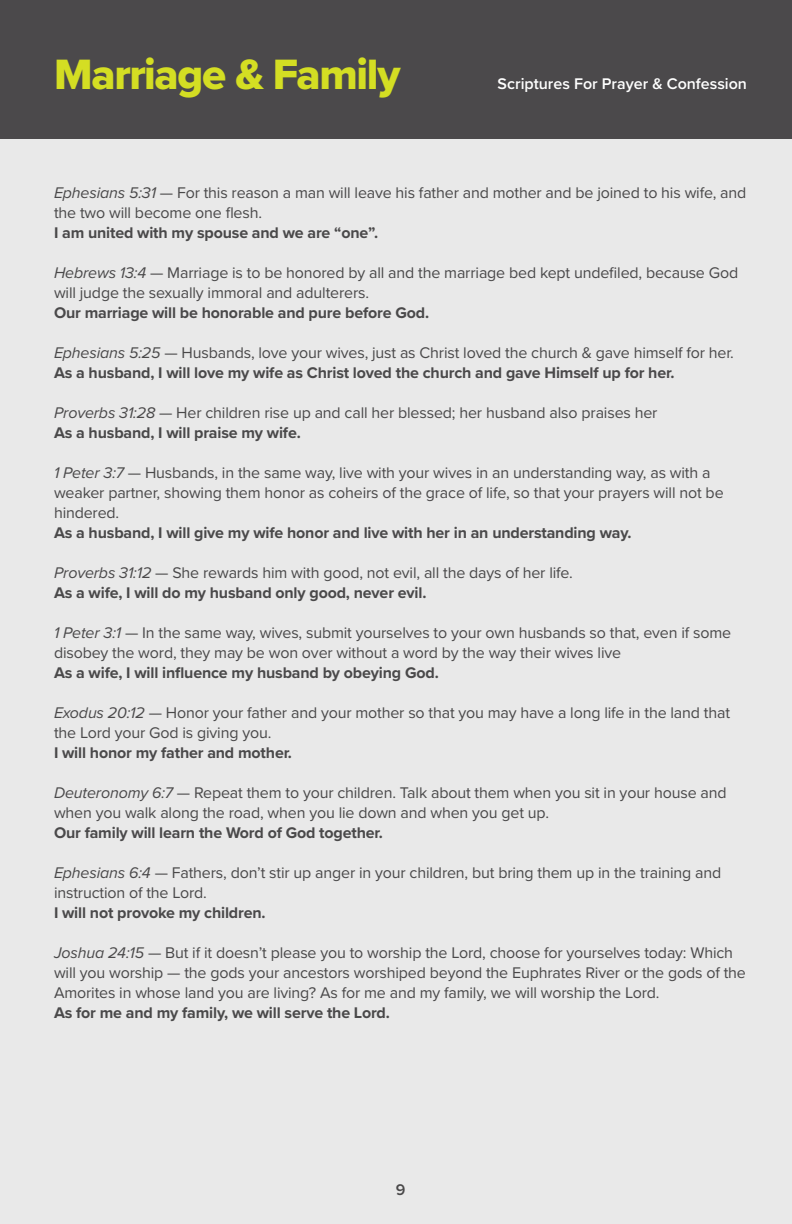
<style>
.page{position:relative;width:792px;height:1224px;background:#e9e9e9}
.page>*{position:absolute;margin:0;border:0;box-sizing:border-box;transform-origin:0 0}
.t1{font:44px "Proxima Nova Extrabld";letter-spacing:-.03em;color:#d4de23}
.t2{font:16px/20px "Proxima Nova";letter-spacing:-.01em;color:#4a494a}
.t3{font:700 16px "Proxima Nova";letter-spacing:-.01em;color:#4a494a}
.t4{font:600 16px "Proxima Nova";color:#fff}
.t5{font:600 16px "Proxima Nova";color:#4a494a}
.s1{font-style:italic}
</style>
<div class="page">
<div style="left:0;top:0;width:792px;height:138px;background:#4b494b"></div>
<p class="t1" style="left:54px;top:41px;width:348px">Marriage &amp; Family</p>
<p class="t4" style="left:498px;top:72px;width:251px">Scriptures For Prayer &amp; Confession</p>
<p class="t2" style="left:54px;top:182px;width:694px"><span class="s1">Ephesians 5:31</span> — For this reason a man will leave his father and mother and be joined to his wife, and the two will become one flesh.</p>
<p class="t3" style="left:54px;top:221px;width:326px">I am united with my spouse and we are “one”.</p>
<p class="t2" style="left:54px;top:262px;width:686px"><span class="s1">Hebrews 13:4</span> — Marriage is to be honored by all and the marriage bed kept undefiled, because God will judge the sexually immoral and adulterers.</p>
<p class="t3" style="left:54px;top:301px;width:377px">Our marriage will be honorable and pure before God.</p>
<p class="t2" style="left:54px;top:342px;width:681px"><span class="s1">Ephesians 5:25</span> — Husbands, love your wives, just as Christ loved the church &amp; gave himself for her.</p>
<p class="t3" style="left:54px;top:361px;width:622px">As a husband, I will love my wife as Christ loved the church and gave Himself up for her.</p>
<p class="t2" style="left:54px;top:402px;width:605px"><span class="s1">Proverbs 31:28</span> — Her children rise up and call her blessed; her husband also praises her</p>
<p class="t3" style="left:54px;top:421px;width:248px">As a husband, I will praise my wife.</p>
<p class="t2" style="left:54px;top:462px;width:671px"><span class="s1">1 Peter 3:7</span> — Husbands, in the same way, live with your wives in an understanding way, as with a weaker partner, showing them honor as coheirs of the grace of life, so that your prayers will not be hindered.</p>
<p class="t3" style="left:54px;top:521px;width:579px">As a husband, I will give my wife honor and live with her in an understanding way.</p>
<p class="t2" style="left:54px;top:562px;width:521px"><span class="s1">Proverbs 31:12</span> — She rewards him with good, not evil, all the days of her life.</p>
<p class="t3" style="left:54px;top:581px;width:374px">As a wife, I will do my husband only good, never evil.</p>
<p class="t2" style="left:54px;top:622px;width:679px"><span class="s1">1 Peter 3:1</span> — In the same way, wives, submit yourselves to your own husbands so that, even if some disobey the word, they may be won over without a word by the way their wives live</p>
<p class="t3" style="left:54px;top:661px;width:386px">As a wife, I will influence my husband by obeying God.</p>
<p class="t2" style="left:54px;top:702px;width:678px"><span class="s1">Exodus 20:12</span> — Honor your father and your mother so that you may have a long life in the land that the Lord your God is giving you.</p>
<p class="t3" style="left:54px;top:741px;width:239px">I will honor my father and mother.</p>
<p class="t2" style="left:54px;top:782px;width:674px"><span class="s1">Deuteronomy 6:7</span> — Repeat them to your children. Talk about them when you sit in your house and when you walk along the road, when you lie down and when you get up.</p>
<p class="t3" style="left:54px;top:821px;width:330px">Our family will learn the Word of God together.</p>
<p class="t2" style="left:54px;top:862px;width:669px"><span class="s1">Ephesians 6:4</span> — Fathers, don’t stir up anger in your children, but bring them up in the training and instruction of the Lord.</p>
<p class="t3" style="left:54px;top:901px;width:213px">I will not provoke my children.</p>
<p class="t2" style="left:54px;top:942px;width:693px"><span class="s1">Joshua 24:15</span> — But if it doesn’t please you to worship the Lord, choose for yourselves today: Which will you worship — the gods your ancestors worshiped beyond the Euphrates River or the gods of the<br>Amorites in whose land you are living? As for me and my family, we will worship the Lord.</p>
<p class="t3" style="left:54px;top:1001px;width:337px">As for me and my family, we will serve the Lord.</p>
<p class="t5" style="left:396px;top:1178px;width:11px">9</p>
</div>
